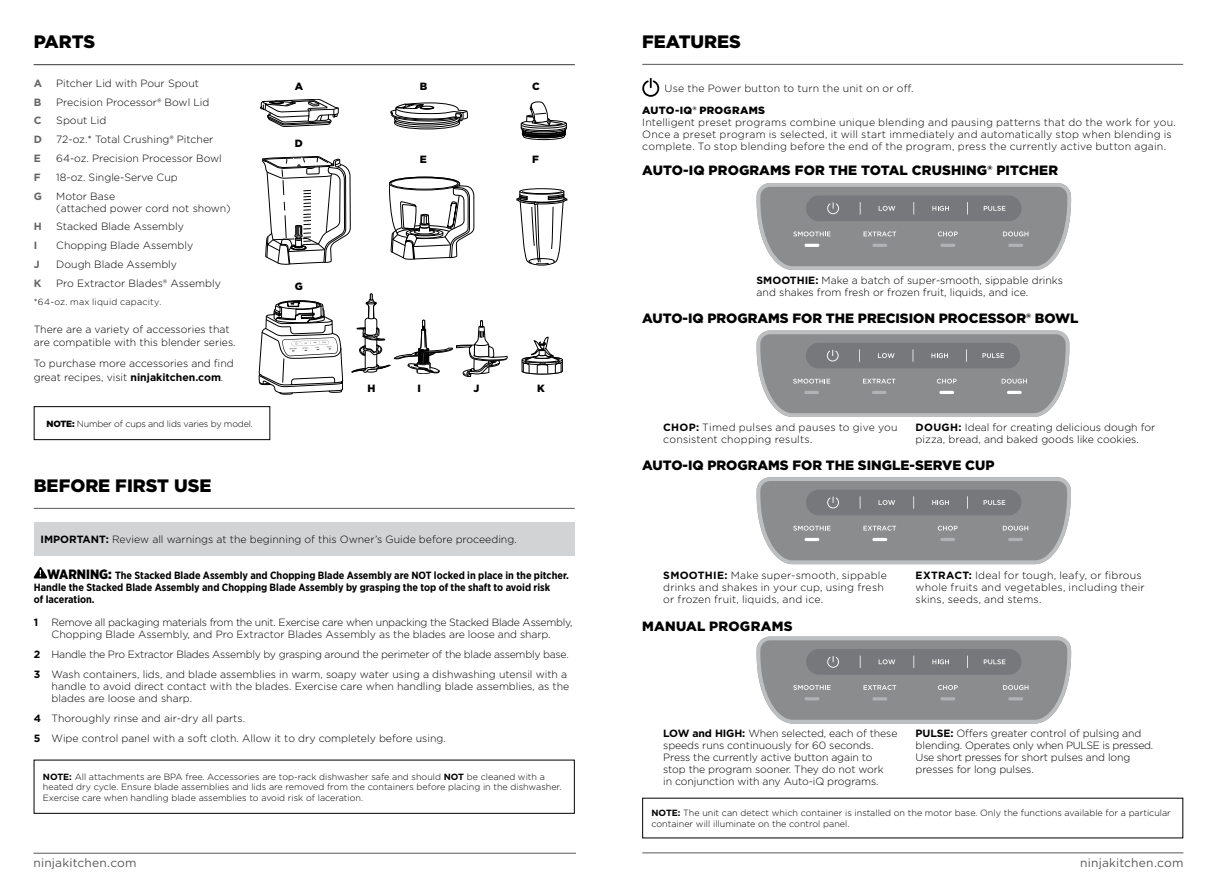
<style>
.page{position:relative;width:1217px;height:893px;background:#fff}
.page>*{position:absolute;margin:0;border:0;box-sizing:border-box;transform-origin:0 0}
.t1{font:900 18px "Gotham";color:#000}
.t2{font:900 13.5px "Gotham";color:#000}
.t3{font:12px "Gotham";letter-spacing:.015em;color:#58595b}
.t4{font:300 10.5px/12px "Gotham";color:#000}
.t5{font:300 10.5px/12px "Gotham";letter-spacing:.02em;color:#000}
.t6{font:300 10.5px/12px "Gotham";letter-spacing:-.025em;color:#000}
.t7{font:700 10.5px/12px "Gotham Narrow";color:#000}
.t8{font:900 10.5px "Gotham";letter-spacing:.025em;color:#000}
.t9{font:700 10.5px "Gotham";color:#636466}
.t10{font:700 10.5px "Gotham";color:#000}
.t11{font:300 9px/10.5px "Gotham";color:#000}
.t12{font:300 9px "Gotham";letter-spacing:-.02em;color:#000}
.t13{font:300 9px "Gotham";letter-spacing:.025em;color:#000}
.s1{font-weight:700}
.s2{font-weight:900}
.s3{font-weight:900;font-size:13.5px}
</style>
<div class="page">
<hr style="left:33px;top:853px;width:543px;height:1px;background:#58595b">
<hr style="left:642px;top:852px;width:541px;height:1px;background:#58595b">
<div style="left:34px;top:522px;width:540px;height:33px;background:#d1d3d4"></div>
<div style="left:34px;top:760px;width:540px;height:54px;border:1px solid #000"></div>
<hr style="left:34px;top:508px;width:540px;height:1px;background:#58595b">
<hr style="left:642px;top:64px;width:540px;height:1px;background:#58595b">
<svg style="left:642px;top:78px;width:17px;height:19px"></svg>
<hr style="left:34px;top:64px;width:540px;height:1px;background:#58595b">
<svg style="left:756px;top:183px;width:314px;height:87px;background:#929396"></svg>
<svg style="left:756px;top:330px;width:313px;height:87px;background:#929496"></svg>
<svg style="left:756px;top:477px;width:314px;height:87px;background:#929396"></svg>
<svg style="left:756px;top:637px;width:314px;height:86px;background:#919395"></svg>
<div style="left:34px;top:406px;width:236px;height:34px;border:1px solid #000"></div>
<svg style="left:33px;top:567px;width:14px;height:11px"></svg>
<svg style="left:389px;top:177px;width:85px;height:83px"></svg>
<svg style="left:262px;top:156px;width:88px;height:109px"></svg>
<svg style="left:260px;top:99px;width:78px;height:28px"></svg>
<svg style="left:259px;top:300px;width:84px;height:94px"></svg>
<svg style="left:351px;top:293px;width:156px;height:84px"></svg>
<svg style="left:390px;top:102px;width:78px;height:27px"></svg>
<svg style="left:521px;top:336px;width:42px;height:39px"></svg>
<svg style="left:520px;top:101px;width:47px;height:39px"></svg>
<svg style="left:516px;top:188px;width:51px;height:77px"></svg>
<h1 class="t1" style="left:34px;top:29px;width:63px">PARTS</h1>
<p class="t9" style="left:34px;top:76px;width:10px">A</p>
<p class="t4" style="left:56px;top:77px;width:144px">Pitcher Lid with Pour Spout</p>
<p class="t9" style="left:34px;top:95px;width:9px">B</p>
<p class="t4" style="left:56px;top:96px;width:155px">Precision Processor® Bowl Lid</p>
<p class="t9" style="left:34px;top:114px;width:9px">C</p>
<p class="t4" style="left:56px;top:114px;width:52px">Spout Lid</p>
<p class="t9" style="left:34px;top:133px;width:10px">D</p>
<p class="t4" style="left:56px;top:133px;width:158px">72-oz.* Total Crushing® Pitcher</p>
<p class="t9" style="left:34px;top:151px;width:9px">E</p>
<p class="t4" style="left:56px;top:152px;width:167px">64-oz. Precision Processor Bowl</p>
<p class="t9" style="left:34px;top:170px;width:8px">F</p>
<p class="t4" style="left:56px;top:171px;width:123px">18-oz. Single-Serve Cup</p>
<p class="t9" style="left:34px;top:189px;width:10px">G</p>
<p class="t4" style="left:56px;top:189px;width:176px">Motor Base<br>(attached power cord not shown)</p>
<p class="t9" style="left:34px;top:220px;width:9px">H</p>
<p class="t4" style="left:56px;top:220px;width:129px">Stacked Blade Assembly</p>
<p class="t9" style="left:34px;top:238px;width:5px">I</p>
<p class="t4" style="left:56px;top:239px;width:138px">Chopping Blade Assembly</p>
<p class="t9" style="left:34px;top:257px;width:7px">J</p>
<p class="t4" style="left:56px;top:258px;width:122px">Dough Blade Assembly</p>
<p class="t9" style="left:34px;top:276px;width:9px">K</p>
<p class="t4" style="left:56px;top:277px;width:166px">Pro Extractor Blades® Assembly</p>
<p class="t13" style="left:34px;top:296px;width:129px">*64-oz. max liquid capacity.</p>
<p class="t4" style="left:34px;top:322px;width:203px;line-height:13.5px">There are a variety of accessories that are compatible with this blender series.</p>
<p class="t4" style="left:34px;top:356px;width:201px;line-height:13.5px">To purchase more accessories and find great recipes, visit <span class="s1">ninjakitchen.com</span>.</p>
<p class="t12" style="left:46px;top:418px;width:208px"><span class="s2">NOTE:</span> Number of cups and lids varies by model.</p>
<h1 class="t1" style="left:34px;top:473px;width:179px">BEFORE FIRST USE</h1>
<p class="t8" style="left:295px;top:79px;width:10px">A</p>
<p class="t8" style="left:419px;top:79px;width:9px">B</p>
<p class="t8" style="left:532px;top:79px;width:9px">C</p>
<p class="t8" style="left:295px;top:136px;width:10px">D</p>
<p class="t8" style="left:295px;top:279px;width:10px">G</p>
<p class="t8" style="left:419px;top:152px;width:9px">E</p>
<p class="t8" style="left:532px;top:152px;width:8px">F</p>
<p class="t8" style="left:367px;top:381px;width:9px">H</p>
<p class="t8" style="left:417px;top:381px;width:5px">I</p>
<p class="t8" style="left:473px;top:381px;width:7px">J</p>
<p class="t8" style="left:537px;top:381px;width:9px">K</p>
<p class="t4" style="left:40px;top:533px;width:477px"><span class="s1">IMPORTANT:</span> Review all warnings at the beginning of this Owner’s Guide before proceeding.</p>
<p class="t7" style="left:34px;top:569px;width:536px;text-indent:13px"><span class="s3">WARNING:</span> The Stacked Blade Assembly and Chopping Blade Assembly are NOT locked in place in the pitcher.<br>Handle the Stacked Blade Assembly and Chopping Blade Assembly by grasping the top of the shaft to avoid risk<br>of laceration.</p>
<p class="t10" style="left:34px;top:615px;width:6px">1</p>
<p class="t6" style="left:52px;top:616px;width:522px">Remove all packaging materials from the unit. Exercise care when unpacking the Stacked Blade Assembly,<br>Chopping Blade Assembly, and Pro Extractor Blades Assembly as the blades are loose and sharp.</p>
<p class="t6" style="left:34px;top:644px;width:536px;line-height:20.1px"><span class="s1">2</span> Handle the Pro Extractor Blades Assembly by grasping around the perimeter of the blade assembly base.<br><span class="s1">3</span> Wash containers, lids, and blade assemblies in warm, soapy water using a dishwashing utensil with a</p>
<p class="t4" style="left:52px;top:680px;width:519px">handle to avoid direct contact with the blades. Exercise care when handling blade assemblies, as the blades are loose and sharp.</p>
<p class="t4" style="left:34px;top:708px;width:413px;line-height:20.1px"><span class="s1">4</span> Thoroughly rinse and air-dry all parts.<br><span class="s1">5</span> Wipe control panel with a soft cloth. Allow it to dry completely before using.</p>
<p class="t11" style="left:43px;top:771px;width:520px"><span class="s1">NOTE:</span> All attachments are BPA free. Accessories are top-rack dishwasher safe and should <span class="s1">NOT</span> be cleaned with a heated dry cycle. Ensure blade assemblies and lids are removed from the containers before placing in the dishwasher.<br>Exercise care when handling blade assemblies to avoid risk of laceration.</p>
<h1 class="t1" style="left:642px;top:29px;width:100px">FEATURES</h1>
<p class="t5" style="left:664px;top:82px;width:250px">Use the Power button to turn the unit on or off.</p>
<p class="t8" style="left:642px;top:103px;width:124px">AUTO-IQ® PROGRAMS</p>
<p class="t5" style="left:642px;top:116px;width:535px">Intelligent preset programs combine unique blending and pausing patterns that do the work for you.<br>Once a preset program is selected, it will start immediately and automatically stop when blending is complete. To stop blending before the end of the program, press the currently active button again.</p>
<p class="t2" style="left:642px;top:161px;width:417px">AUTO-IQ PROGRAMS FOR THE TOTAL CRUSHING® PITCHER</p>
<p class="t4" style="left:756px;top:274px;width:308px"><span class="s1">SMOOTHIE:</span> Make a batch of super-smooth, sippable drinks and shakes from fresh or frozen fruit, liquids, and ice.</p>
<p class="t2" style="left:642px;top:309px;width:438px">AUTO-IQ PROGRAMS FOR THE PRECISION PROCESSOR® BOWL</p>
<p class="t5" style="left:663px;top:421px;width:236px"><span class="s1">CHOP:</span> Timed pulses and pauses to give you consistent chopping results.</p>
<p class="t4" style="left:915px;top:421px;width:241px"><span class="s1">DOUGH:</span> Ideal for creating delicious dough for pizza, bread, and baked goods like cookies.</p>
<p class="t2" style="left:642px;top:456px;width:353px">AUTO-IQ PROGRAMS FOR THE SINGLE-SERVE CUP</p>
<p class="t5" style="left:663px;top:569px;width:225px"><span class="s1">SMOOTHIE:</span> Make super-smooth, sippable drinks and shakes in your cup, using fresh or frozen fruit, liquids, and ice.</p>
<p class="t5" style="left:915px;top:569px;width:230px"><span class="s1">EXTRACT:</span> Ideal for tough, leafy, or fibrous whole fruits and vegetables, including their skins, seeds, and stems.</p>
<p class="t2" style="left:642px;top:617px;width:152px">MANUAL PROGRAMS</p>
<p class="t4" style="left:663px;top:727px;width:236px"><span class="s1">LOW and HIGH:</span> When selected, each of these speeds runs continuously for 60 seconds.<br>Press the currently active button again to stop the program sooner. They do not work<br>in conjunction with any Auto-iQ programs.</p>
<p class="t4" style="left:915px;top:727px;width:239px"><span class="s1">PULSE:</span> Offers greater control of pulsing and blending. Operates only when PULSE is pressed.<br>Use short presses for short pulses and long presses for long pulses.</p>
<p class="t11" style="left:651px;top:808px;width:520px"><span class="s1">NOTE:</span> The unit can detect which container is installed on the motor base. Only the functions available for a particular container will illuminate on the control panel.</p>
<p class="t3" style="left:33px;top:855px;width:105px">ninjakitchen.com</p>
<p class="t3" style="left:1079px;top:855px;width:105px">ninjakitchen.com</p>
</div>
